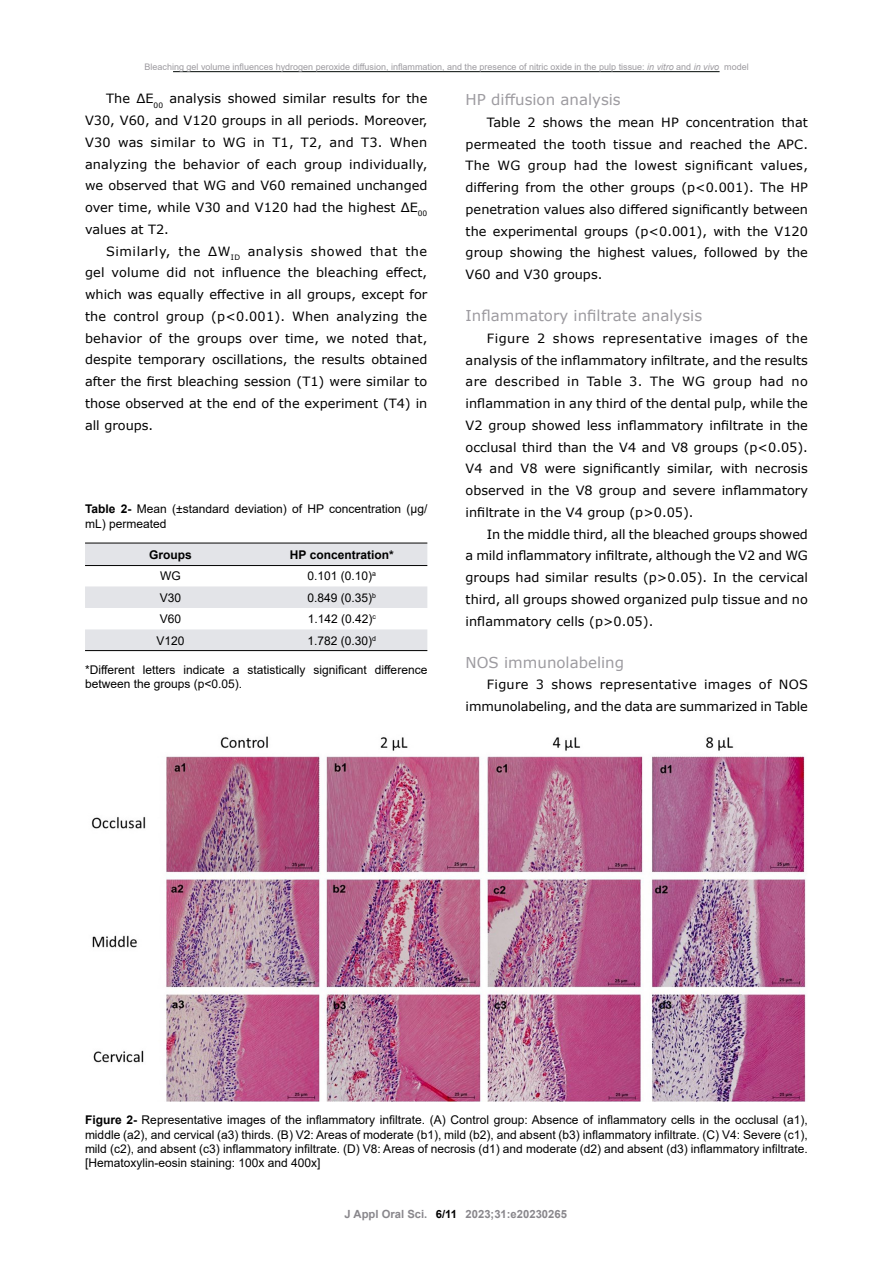
<style>
.page{position:relative;width:893px;height:1263px;background:#fff}
.page>*{position:absolute;margin:0;border:0;box-sizing:border-box;transform-origin:0 0}
.t1{font:15px "Verdana";color:#9d9ba0}
.t2{font:12.75px/21.8px "Verdana";color:#000;text-align:justify}
.t3{font:12px/14.4px "Arial";color:#000}
.t4{font:700 12px "Arial";color:#000}
.t5{font:700 11.25px "Arial";color:#89878c}
.t6{font:9px "Arial";color:#9d9ba0}
.s1{font-style:italic}
.s2{font-weight:700}
.s3{color:#000}
</style>
<div class="page">
<hr style="left:173px;top:71px;width:547px;height:1px;background:#000805">
<svg style="left:85px;top:544px;width:342px;height:106px"></svg>
<hr style="left:85px;top:543px;width:342px;height:1px;background:#000">
<hr style="left:85px;top:565px;width:342px;height:1px;background:#000">
<hr style="left:85px;top:650px;width:342px;height:1px;background:#000">
<img style="left:91px;top:736px;width:715px;height:366px">
<p class="t6" style="left:145px;top:60px;width:606px">Bleaching gel volume influences hydrogen peroxide diffusion, inflammation, and the presence of nitric oxide in the pulp tissue: <span class="s1">in vitro</span> and <span class="s1">in vivo</span> model</p>
<p class="t2" style="left:85px;top:88px;width:344px;text-indent:21px">The ΔE<sub>00</sub> analysis showed similar results for the V30, V60, and V120 groups in all periods. Moreover, V30 was similar to WG in T1, T2, and T3. When analyzing the behavior of each group individually, we observed that WG and V60 remained unchanged over time, while V30 and V120 had the highest ΔE<sub>00 </sub>values at T2.</p>
<p class="t2" style="left:85px;top:240px;width:344px;text-indent:21px">Similarly, the ΔW<sub>ID</sub> analysis showed that the gel volume did not influence the bleaching effect, which was equally effective in all groups, except for the control group (p&lt;0.001). When analyzing the behavior of the groups over time, we noted that, despite temporary oscillations, the results obtained after the first bleaching session (T1) were similar to those observed at the end of the experiment (T4) in all groups.</p>
<p class="t3" style="left:85px;top:502px;width:344px"><span class="s2">Table 2-</span> Mean (±standard deviation) of HP concentration (μg/ mL) permeated</p>
<p class="t4" style="left:149px;top:546px;width:44px">Groups</p>
<p class="t4" style="left:290px;top:546px;width:105px">HP concentration*</p>
<p class="t3" style="left:160px;top:569px;width:22px">WG</p>
<p class="t3" style="left:307px;top:569px;width:70px">0.101 (0.10)<sup>a</sup></p>
<p class="t3" style="left:160px;top:590px;width:23px">V30</p>
<p class="t3" style="left:307px;top:590px;width:70px">0.849 (0.35)<sup>b</sup></p>
<p class="t3" style="left:160px;top:612px;width:23px">V60</p>
<p class="t3" style="left:308px;top:612px;width:70px">1.142 (0.42)<sup>c</sup></p>
<p class="t3" style="left:157px;top:633px;width:30px">V120</p>
<p class="t3" style="left:307px;top:633px;width:70px">1.782 (0.30)<sup>d</sup></p>
<p class="t3" style="left:85px;top:662px;width:344px">*Different letters indicate a statistically significant difference between the groups (p&lt;0.05).</p>
<p class="t1" style="left:466px;top:89px;width:157px">HP diffusion analysis</p>
<p class="t2" style="left:466px;top:111px;width:344px;text-indent:21px">Table 2 shows the mean HP concentration that permeated the tooth tissue and reached the APC.<br>The WG group had the lowest significant values, differing from the other groups (p&lt;0.001). The HP penetration values also differed significantly between the experimental groups (p&lt;0.001), with the V120 group showing the highest values, followed by the V60 and V30 groups.</p>
<p class="t1" style="left:466px;top:305px;width:238px">Inflammatory infiltrate analysis</p>
<p class="t2" style="left:466px;top:327px;width:344px;text-indent:21px">Figure 2 shows representative images of the analysis of the inflammatory infiltrate, and the results are described in Table 3. The WG group had no inflammation in any third of the dental pulp, while the V2 group showed less inflammatory infiltrate in the occlusal third than the V4 and V8 groups (p&lt;0.05).<br>V4 and V8 were significantly similar, with necrosis observed in the V8 group and severe inflammatory infiltrate in the V4 group (p&gt;0.05).</p>
<p class="t2" style="left:466px;top:523px;width:344px;text-indent:21px">In the middle third, all the bleached groups showed a mild inflammatory infiltrate, although the V2 and WG groups had similar results (p&gt;0.05). In the cervical third, all groups showed organized pulp tissue and no inflammatory cells (p&gt;0.05).</p>
<p class="t1" style="left:466px;top:652px;width:160px">NOS immunolabeling</p>
<p class="t2" style="left:466px;top:674px;width:344px;text-align:right">Figure 3 shows representative images of NOS immunolabeling, and the data are summarized in Table</p>
<p class="t3" style="left:85px;top:1112px;width:724px;text-align:justify"><span class="s2">Figure 2-</span> Representative images of the inflammatory infiltrate. (A) Control group: Absence of inflammatory cells in the occlusal (a1), middle (a2), and cervical (a3) thirds. (B) V2: Areas of moderate (b1), mild (b2), and absent (b3) inflammatory infiltrate. (C) V4: Severe (c1), mild (c2), and absent (c3) inflammatory infiltrate. (D) V8: Areas of necrosis (d1) and moderate (d2) and absent (d3) inflammatory infiltrate. [Hematoxylin-eosin staining: 100x and 400x]</p>
<p class="t5" style="left:345px;top:1206px;width:224px">J Appl Oral Sci. <span class="s3">6/11</span> 2023;31:e20230265</p>
</div>
